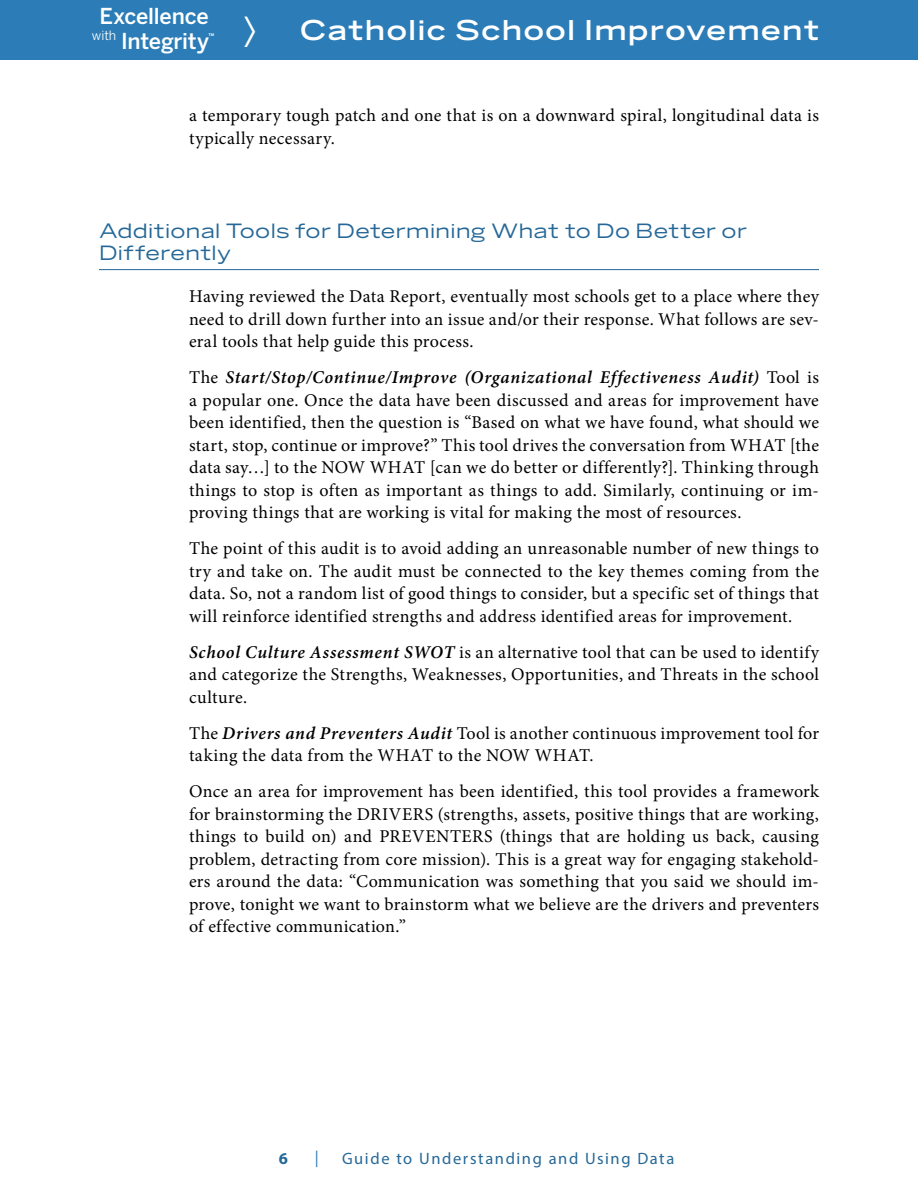
<style>
.page{position:relative;width:918px;height:1188px;background:#fff}
.page>*{position:absolute;margin:0;border:0;box-sizing:border-box;transform-origin:0 0}
.t1{font:57.6px "Benton Sans Wide";color:#fff;scale:.62 1}
.t2{font:500 27px "Benton Sans Wide";letter-spacing:.035em;color:#fff}
.t3{font:500 21.75px/24.6px "Benton Sans";letter-spacing:-.01em;color:#fff;text-align:center}
.t4{font:19.5px/22.5px "Benton Sans Wide";letter-spacing:.02em;color:#256898}
.t5{font:18px/22.5px "Minion Pro";letter-spacing:.015em;color:#000;text-align:justify}
.t6{font:16.5px "Myriad Pro";letter-spacing:.1em;color:#256898}
.t7{font:700 16.5px "Myriad Pro";color:#256898}
.t8{font:16.5px "Myriad Pro";color:#2c7db7}
.t9{font:500 6.3px "Benton Sans";color:#fff}
.s1{font-weight:600;font-style:italic}
</style>
<div class="page">
<div style="left:0;top:0;width:918px;height:60px;background:#2c7db7"></div>
<hr style="left:99px;top:269px;width:720px;height:1px;background:#256898">
<p class="t3" style="left:92px;top:4px;width:119px">Excellence <sup>with</sup> Integrity</p>
<p class="t9" style="left:209px;top:31px;width:7px">™</p>
<h1 class="t1" style="left:242px;top:-6px;width:26px">›</h1>
<h2 class="t2" style="left:300px;top:13px;width:522px">Catholic School Improvement</h2>
<p class="t5" style="left:189px;top:104px;width:631px">a temporary tough patch and one that is on a downward spiral, longitudinal data is typically necessary.</p>
<p class="t4" style="left:99px;top:220px;width:650px">Additional Tools for Determining What to Do Better or<br>Differently</p>
<p class="t5" style="left:189px;top:286px;width:632px">Having reviewed the Data Report, eventually most schools get to a place where they need to drill down further into an issue and/or their response. What follows are sev&shy;eral tools that help guide this process.</p>
<p class="t5" style="left:189px;top:367px;width:632px">The <span class="s1">Start/Stop/Continue/Improve (Organizational Effectiveness Audit)</span> Tool is a popular one. Once the data have been discussed and areas for improvement have been identified, then the question is “Based on what we have found, what should we start, stop, continue or improve?” This tool drives the conversation from WHAT [the data say…] to the NOW WHAT [can we do better or differently?]. Thinking through things to stop is often as important as things to add. Similarly, continuing or im&shy;proving things that are working is vital for making the most of resources.</p>
<p class="t5" style="left:189px;top:538px;width:632px">The point of this audit is to avoid adding an unreasonable number of new things to try and take on. The audit must be connected to the key themes coming from the data. So, not a random list of good things to consider, but a specific set of things that will reinforce identified strengths and address identified areas for improvement.</p>
<p class="t5" style="left:189px;top:641px;width:632px"><span class="s1">School Culture Assessment SWOT</span> is an alternative tool that can be used to identify and categorize the Strengths, Weaknesses, Opportunities, and Threats in the school culture.</p>
<p class="t5" style="left:189px;top:722px;width:632px">The <span class="s1">Drivers and Preventers Audit</span> Tool is another continuous improvement tool for taking the data from the WHAT to the NOW WHAT.</p>
<p class="t5" style="left:189px;top:781px;width:632px">Once an area for improvement has been identified, this tool provides a framework for brainstorming the DRIVERS (strengths, assets, positive things that are working, things to build on) and PREVENTERS (things that are holding us back, causing problem, detracting from core mission). This is a great way for engaging stakehold&shy;ers around the data: “Communication was something that you said we should im&shy;prove, tonight we want to brainstorm what we believe are the drivers and preventers of effective communication.”</p>
<p class="t7" style="left:279px;top:1148px;width:11px">6</p>
<p class="t8" style="left:315px;top:1147px;width:5px">|</p>
<p class="t6" style="left:342px;top:1149px;width:334px">Guide to Understanding and Using Data</p>
</div>
